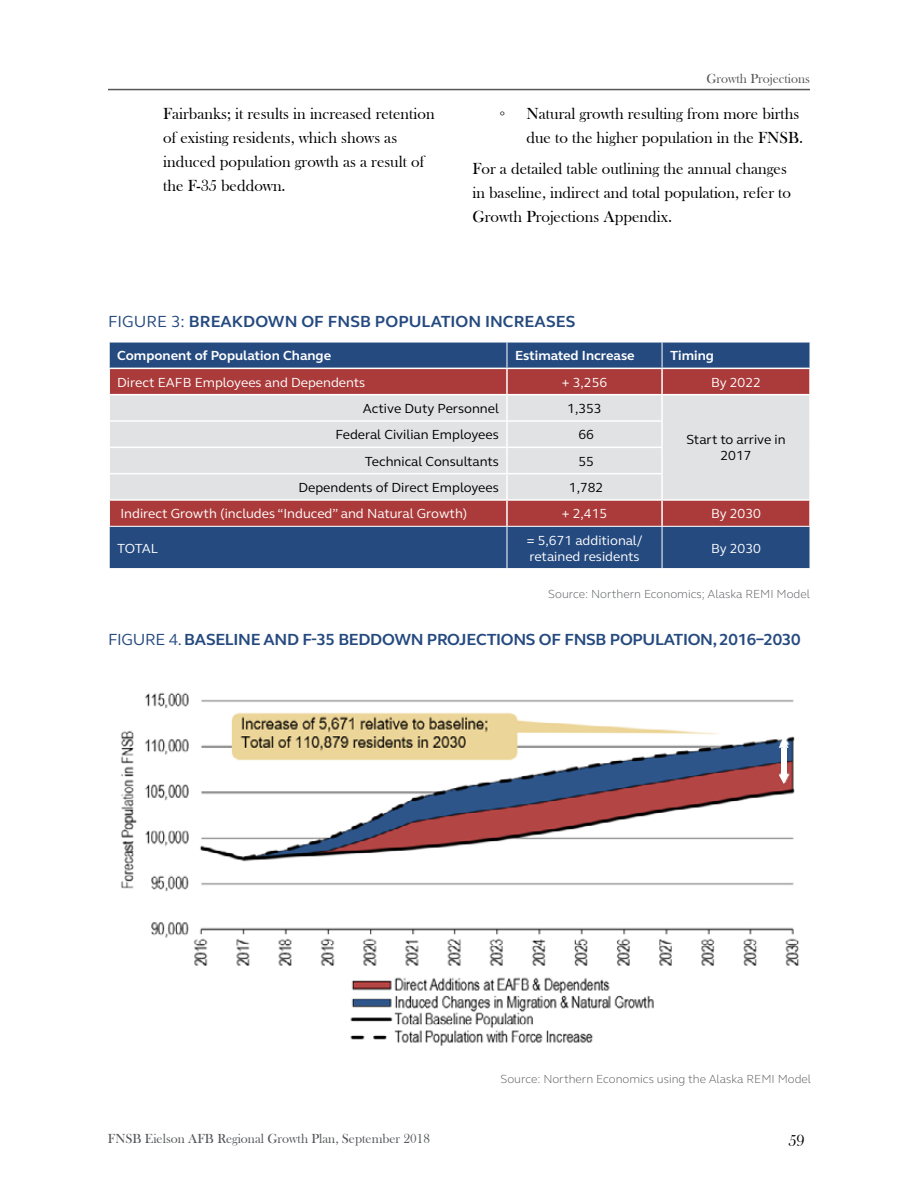
<style>
.page{position:relative;width:918px;height:1188px;background:#fff}
.page>*{position:absolute;margin:0;border:0;box-sizing:border-box;transform-origin:0 0}
.t1{font:16.5px/24px "Bask Old Face";color:#000}
.t2{font:700 16.5px "FS Elliot Pro";letter-spacing:-.02em;color:#254a7f}
.t3{font:700 16.5px "FS Elliot Pro";color:#254a7f}
.t4{font:16.5px "Book Antiqua";color:#000}
.t5{font:13.5px/16.2px "FS Elliot Pro";color:#fff}
.t6{font:13.5px/16.2px "FS Elliot Pro";color:#000;text-align:center}
.t7{font:13.5px "Bask Old Face";color:#55575a}
.t8{font:700 13.5px "FS Elliot Pro";color:#fff}
.t9{font:300 12px "FS Elliot Pro";color:#55575a}
.s1{font-weight:400}
</style>
<div class="page">
<hr style="left:108px;top:89px;width:702px;height:1px;background:#55575a">
<div style="left:110px;top:369px;width:699px;height:157px;background:#ab3b3b"></div>
<div style="left:110px;top:395px;width:699px;height:104px;background:#e1e2e3"></div>
<div style="left:110px;top:527px;width:700px;height:41px;background:#254a7f"></div>
<svg style="left:109px;top:342px;width:701px;height:26px;background:#2d5184"></svg>
<hr style="left:506px;top:369px;width:2px;height:25px;background:#fff">
<hr style="left:661px;top:369px;width:2px;height:25px;background:#fff">
<hr style="left:506px;top:501px;width:2px;height:25px;background:#fff">
<hr style="left:661px;top:501px;width:2px;height:25px;background:#fff">
<hr style="left:108px;top:394px;width:399px;height:1px;background:#fff">
<hr style="left:507px;top:394px;width:155px;height:1px;background:#fff">
<hr style="left:506px;top:395px;width:2px;height:25px;background:#fff">
<hr style="left:662px;top:394px;width:149px;height:1px;background:#fff">
<hr style="left:661px;top:395px;width:2px;height:25px;background:#fff">
<hr style="left:662px;top:499px;width:149px;height:2px;background:#fff">
<hr style="left:108px;top:420px;width:399px;height:2px;background:#fff">
<hr style="left:507px;top:420px;width:156px;height:2px;background:#fff">
<hr style="left:506px;top:422px;width:2px;height:25px;background:#fff">
<hr style="left:661px;top:422px;width:2px;height:25px;background:#fff">
<hr style="left:108px;top:447px;width:399px;height:1px;background:#fff">
<hr style="left:507px;top:447px;width:156px;height:1px;background:#fff">
<hr style="left:506px;top:448px;width:2px;height:25px;background:#fff">
<hr style="left:661px;top:448px;width:2px;height:25px;background:#fff">
<hr style="left:108px;top:473px;width:399px;height:1px;background:#fff">
<hr style="left:108px;top:499px;width:399px;height:2px;background:#fff">
<hr style="left:507px;top:473px;width:156px;height:1px;background:#fff">
<hr style="left:506px;top:474px;width:2px;height:25px;background:#fff">
<hr style="left:661px;top:474px;width:2px;height:25px;background:#fff">
<hr style="left:507px;top:499px;width:155px;height:2px;background:#fff">
<hr style="left:507px;top:527px;width:1px;height:41px;background:#fff">
<hr style="left:662px;top:527px;width:1px;height:41px;background:#fff">
<img style="left:121px;top:692px;width:678px;height:354px">
<svg style="left:779px;top:739px;width:10px;height:9px"></svg>
<svg style="left:779px;top:775px;width:10px;height:9px"></svg>
<div style="left:781px;top:748px;width:5px;height:27px;background:#fff"></div>
<p class="t7" style="left:706px;top:71px;width:105px">Growth Projections</p>
<p class="t1" style="left:163px;top:102px;width:273px">Fairbanks; it results in increased retention of existing residents, which shows as induced population growth as a result of the F-35 beddown.</p>
<p class="t4" style="left:500px;top:102px;width:7px">◦</p>
<p class="t1" style="left:526px;top:102px;width:278px">Natural growth resulting from more births due to the higher population in the FNSB.</p>
<p class="t1" style="left:472px;top:157px;width:320px">For a detailed table outlining the annual changes in baseline, indirect and total population, refer to<br>Growth Projections Appendix.</p>
<p class="t3" style="left:108px;top:310px;width:469px"><span class="s1">FIGURE 3:</span> BREAKDOWN OF FNSB POPULATION INCREASES</p>
<p class="t8" style="left:117px;top:347px;width:215px">Component of Population Change</p>
<p class="t8" style="left:515px;top:347px;width:121px">Estimated Increase</p>
<p class="t8" style="left:670px;top:347px;width:45px">Timing</p>
<p class="t5" style="left:117px;top:374px;width:250px">Direct EAFB Employees and Dependents</p>
<p class="t5" style="left:562px;top:374px;width:47px">+ 3,256</p>
<p class="t5" style="left:711px;top:374px;width:51px">By 2022</p>
<p class="t6" style="left:363px;top:400px;width:138px">Active Duty Personnel</p>
<p class="t6" style="left:567px;top:400px;width:36px">1,353</p>
<p class="t6" style="left:686px;top:431px;width:101px">Start to arrive in<br>2017</p>
<p class="t6" style="left:335px;top:426px;width:165px">Federal Civilian Employees</p>
<p class="t6" style="left:578px;top:426px;width:17px">66</p>
<p class="t6" style="left:365px;top:453px;width:136px">Technical Consultants</p>
<p class="t6" style="left:578px;top:453px;width:17px">55</p>
<p class="t6" style="left:298px;top:479px;width:202px">Dependents of Direct Employees</p>
<p class="t6" style="left:569px;top:479px;width:36px">1,782</p>
<p class="t5" style="left:121px;top:505px;width:348px">Indirect Growth (includes “Induced” and Natural Growth)</p>
<p class="t5" style="left:562px;top:505px;width:47px">+ 2,415</p>
<p class="t5" style="left:711px;top:505px;width:51px">By 2030</p>
<p class="t5" style="left:117px;top:540px;width:42px">TOTAL</p>
<p class="t5" style="left:527px;top:532px;width:117px">= 5,671 additional/ retained residents</p>
<p class="t5" style="left:711px;top:540px;width:51px">By 2030</p>
<p class="t9" style="left:548px;top:586px;width:263px">Source: Northern Economics; Alaska REMI Model</p>
<p class="t2" style="left:108px;top:628px;width:694px"><span class="s1">FIGURE 4.</span> BASELINE AND F-35 BEDDOWN PROJECTIONS OF FNSB POPULATION, 2016–2030</p>
<p class="t7" style="left:108px;top:1131px;width:324px">FNSB Eielson AFB Regional Growth Plan, September 2018</p>
<p class="t9" style="left:500px;top:1071px;width:312px">Source: Northern Economics using the Alaska REMI Model</p>
<p class="t1" style="left:788px;top:1129px;width:18px">59</p>
</div>
